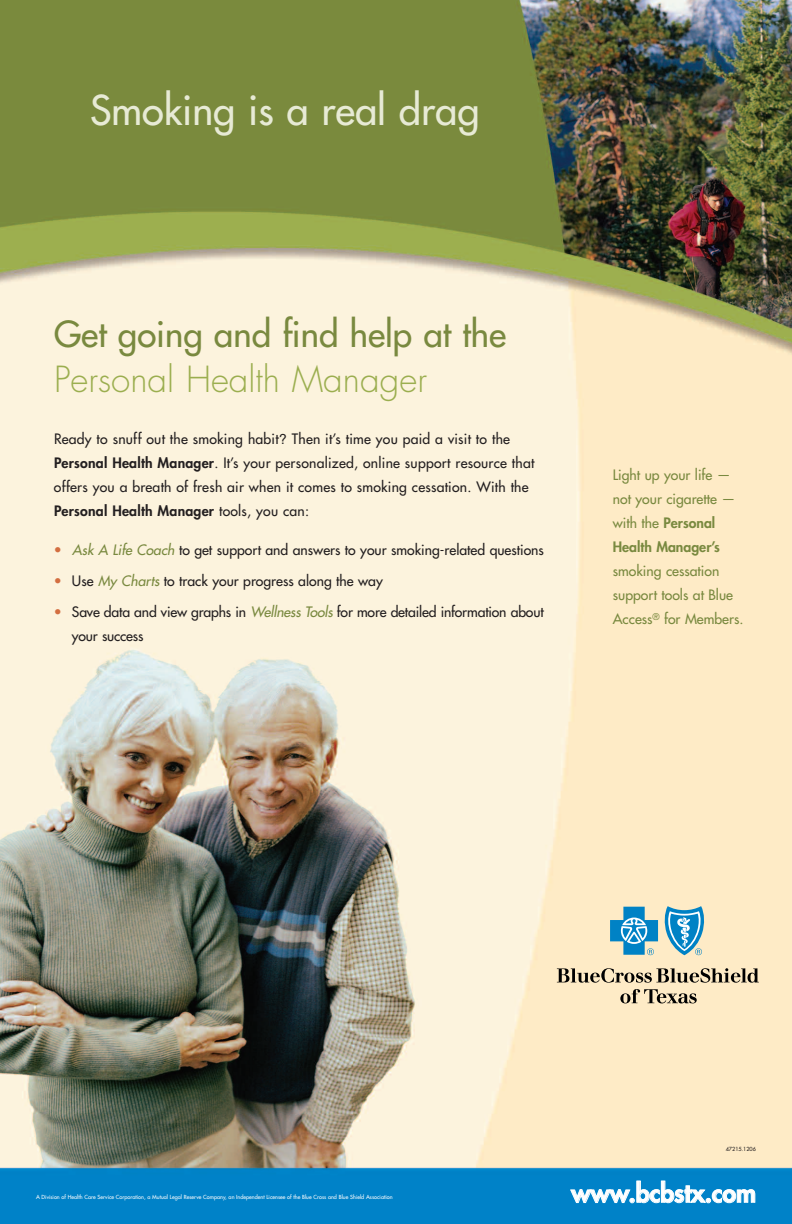
<style>
.page{position:relative;width:792px;height:1224px;background:#fff}
.page>*{position:absolute;margin:0;border:0;box-sizing:border-box;transform-origin:0 0}
.t1{font:40px "Futura";color:#e7ead5}
.t2{font:35px "Futura";color:#79893f}
.t3{font:300 35px "Futura";color:#9bae4f}
.t4{font:800 25px "Futura";letter-spacing:-.005em;color:#fff}
.t5{font:14px/24px "Futura";letter-spacing:.015em;color:#231f20}
.t6{font:14px/24px "Futura";color:#79893f}
.t7{font:14px/24px "Futura";letter-spacing:-.01em;color:#231f20}
.t8{font:5.5px "Futura";color:#fff}
.t9{font:5.5px "Futura";color:#231f20}
.s1{font-family:"Helvetica"}
.s2{font-weight:800}
.s3{color:#d36e40}
.s4{font-style:italic;color:#79893f}
</style>
<div class="page">
<img style="left:0;top:0;width:792px;height:1224px">
<svg style="left:610px;top:907px;width:48px;height:48px;background:#6cb1cc"></svg>
<svg style="left:664px;top:906px;width:41px;height:49px;background:#75b5cf"></svg>
<svg style="left:557px;top:968px;width:202px;height:15px;background:#a89b83"></svg>
<svg style="left:620px;top:989px;width:77px;height:14px"></svg>
<h1 class="t1" style="left:90px;top:90px;width:391px">Smoking is a real drag</h1>
<h2 class="t2" style="left:54px;top:316px;width:454px">Get going and find help at the</h2>
<h2 class="t3" style="left:54px;top:363px;width:375px">Personal Health Manager</h2>
<p class="t5" style="left:54px;top:428px;width:482px">Ready to snuff out the smoking habit<span class="s1">?</span> Then it’s time you paid a visit to the <span class="s2">Personal Health Manager</span>. It’s your personalized, online support resource that offers you a breath of fresh air when it comes to smoking cessation. With the <span class="s2">Personal Health Manager</span> tools, you can:</p>
<p class="t5" style="left:54px;top:539px;width:492px"><span class="s3">•</span> <span class="s4">Ask A Life Coach</span> to get support and answers to your smoking-related questions</p>
<p class="t5" style="left:54px;top:570px;width:330px"><span class="s3">•</span> Use <span class="s4">My Charts</span> to track your progress along the way</p>
<p class="t7" style="left:72px;top:601px;width:473px;text-indent:-18px"><span class="s3">•</span> Save data and view graphs in <span class="s4">Wellness Tools</span> for more detailed information about your success</p>
<p class="t6" style="left:613px;top:464px;width:124px">Light up your life — not your cigarette — with the <span class="s2">Personal<br>Health Manager’s</span></p>
<p class="t6" style="left:613px;top:560px;width:132px">smoking cessation support tools at Blue<br>Access<sup>®</sup> for Members.</p>
<p class="t8" style="left:36px;top:1194px;width:358px">A Division of Health Care Service Corporation, a Mutual Legal Reserve Company, an Independent Licensee of the Blue Cross and Blue Shield Association</p>
<p class="t9" style="left:726px;top:1146px;width:32px">47215.1206</p>
<h3 class="t4" style="left:571px;top:1181px;width:186px">www.bcbstx.com</h3>
</div>
